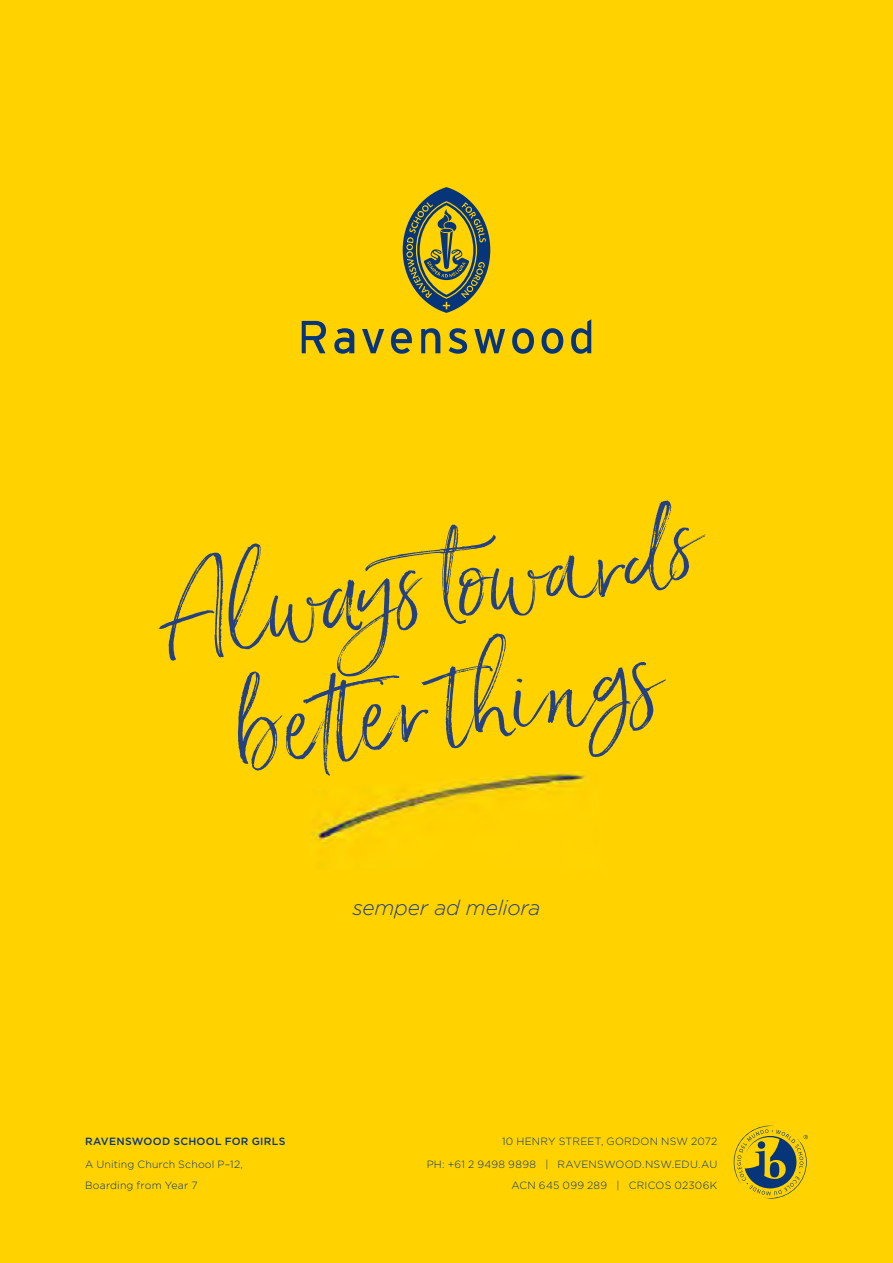
<style>
.page{position:relative;width:893px;height:1263px;background:#ffd200}
.page>*{position:absolute;margin:0;border:0;box-sizing:border-box;transform-origin:0 0}
.t1{font:102px "Saturday Script";color:#244183}
.t2{font:102px "Saturday Script Alt 1";color:#244183}
.t3{font:italic 300 21px "Gotham";letter-spacing:-.01em;color:#244183}
.t4{font:300 10.5px/21px "Gotham";letter-spacing:.02em;color:#06357a;text-align:right}
.t5{font:500 10.5px "Gotham";letter-spacing:.03em;color:#06357a}
.s1{font-family:"Saturday Script Alt 1"}
.s2{font-family:"Saturday Script Alt 2"}
.s3{font-family:"Saturday Script"}
</style>
<div class="page">
<svg style="left:403px;top:187px;width:87px;height:126px"></svg>
<svg style="left:302px;top:319px;width:289px;height:35px"></svg>
<svg style="left:734px;top:1126px;width:74px;height:72px"></svg>
<img style="left:310px;top:771px;width:278px;height:77px">
<h1 class="t1" style="left:154px;top:555px;width:544px;rotate:-7deg">Al<span class="s1">w</span>ays <span class="s2">t</span>o<span class="s1">war</span>d<sup>s</sup></h1>
<h1 class="t2" style="left:227px;top:667px;width:427px;rotate:-7deg"><span class="s3">b</span>et<span class="s3">t</span>er <span class="s3">th</span>i<span class="s3">n</span>gs</h1>
<h2 class="t3" style="left:352px;top:894px;width:189px">semper ad meliora</h2>
<p class="t5" style="left:85px;top:1134px;width:202px">RAVENSWOOD SCHOOL FOR GIRLS</p>
<p class="t4" style="left:85px;top:1153px;width:159px;text-align:left">A Uniting Church School P–12,<br>Boarding from Year 7</p>
<p class="t4" style="left:502px;top:1130px;width:217px">10 HENRY STREET, GORDON NSW 2072</p>
<p class="t4" style="left:427px;top:1153px;width:292px">PH: +61 2 9498 9898 | RAVENSWOOD.NSW.EDU.AU<br>ACN 645 099 289 | CRICOS 02306K</p>
</div>
